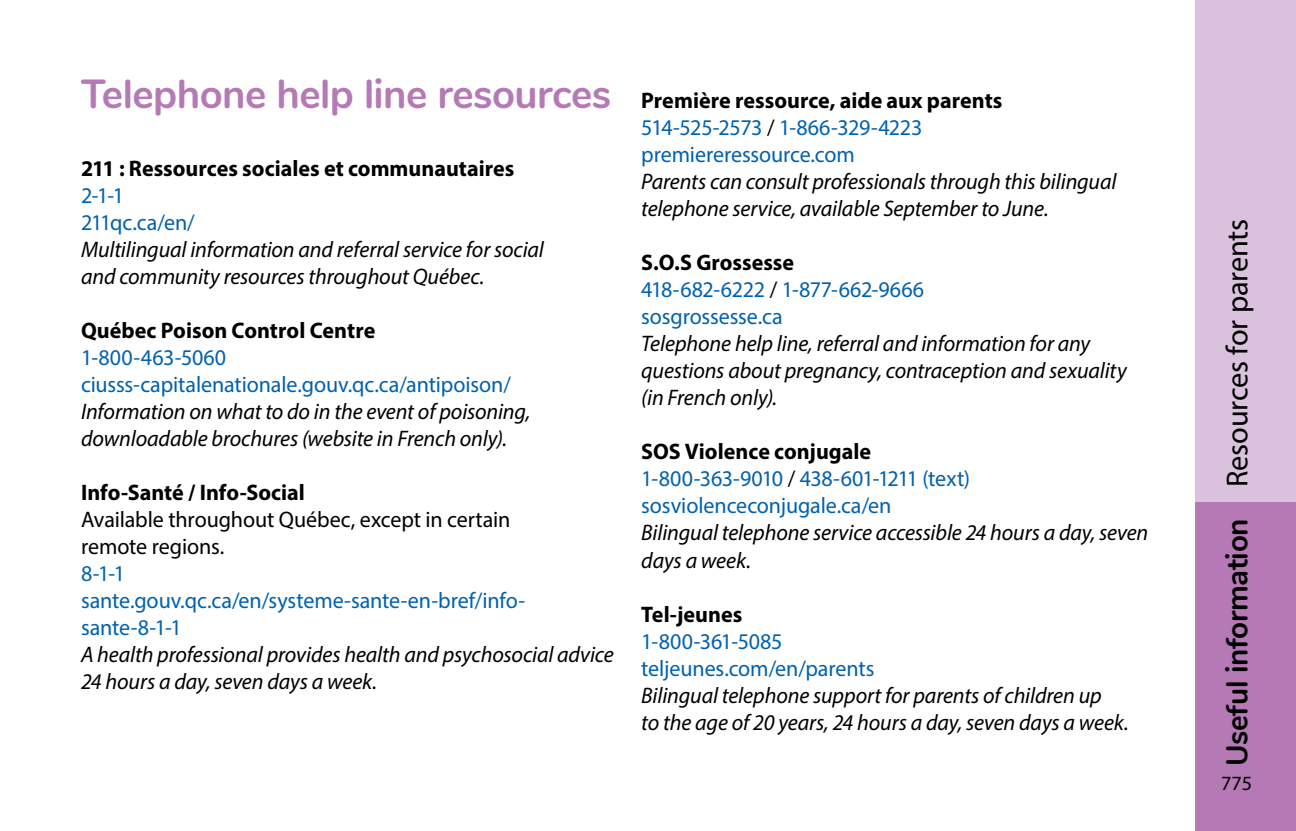
<style>
.page{position:relative;width:1296px;height:831px;background:#fff}
.page>*{position:absolute;margin:0;border:0;box-sizing:border-box;transform-origin:0 0}
._01-Titre_2020{font:700 40.5px "Nunito";letter-spacing:-.015em;color:#b57ab5}
.t1{font:30.38px "Myriad Pro";letter-spacing:-.01em;color:#000}
.t2{font:700 30.38px "Nunito";letter-spacing:-.015em;color:#000}
._04a-Texte{font:italic 22.5px/27px "Myriad Pro";letter-spacing:-.005em;color:#000}
.t3{font:20.25px "Myriad Pro";color:#000}
.s1{font-weight:700;font-style:normal}
.s2{font-style:normal;color:#0061af}
.s3{font-style:normal}
</style>
<div class="page">
<div style="left:1196px;top:0;width:100px;height:502px;background:#dac1dd"></div>
<div style="left:1196px;top:502px;width:100px;height:328px;background:#b57ab5"></div>
<p class="_01-Titre_2020" style="left:81px;top:64px;width:532px">Telephone help line resources</p>
<p class="_04a-Texte" style="left:81px;top:154px;width:465px"><span class="s1">211 : Ressources sociales et communautaires </span><span class="s2">2-1-1<br>211qc.ca/en/<br></span>Multilingual information and referral service for social and community resources throughout Québec.</p>
<p class="_04a-Texte" style="left:81px;top:316px;width:451px"><span class="s1">Québec Poison Control Centre<br></span><span class="s2">1-800-463-5060 ciusss-capitalenationale.gouv.qc.ca/antipoison/ </span>Information on what to do in the event of poisoning, downloadable brochures (website in French only).</p>
<p class="_04a-Texte" style="left:81px;top:478px;width:534px"><span class="s1">Info-Santé / Info-Social<br></span><span class="s3">Available throughout Québec, except in certain<br>remote regions.<br></span><span class="s2">8-1-1<br>sante.gouv.qc.ca/en/systeme-sante-en-bref/info&shy;sante-8-1-1<br></span>A health professional provides health and psychosocial advice<br>24 hours a day, seven days a week.</p>
<p class="_04a-Texte" style="left:641px;top:87px;width:477px"><span class="s1">Première ressource, aide aux parents </span><span class="s2">514-525-2573</span> <span class="s3">/</span> <span class="s2">1-866-329-4223 premiereressource.com<br></span>Parents can consult professionals through this bilingual telephone service, available September to June.</p>
<p class="_04a-Texte" style="left:641px;top:249px;width:487px"><span class="s1">S.O.S Grossesse<br></span><span class="s2">418-682-6222</span> <span class="s3">/</span> <span class="s2">1-877-662-9666<br>sosgrossesse.ca<br></span>Telephone help line, referral and information for any questions about pregnancy, contraception and sexuality (in French only).</p>
<p class="_04a-Texte" style="left:641px;top:438px;width:509px"><span class="s1">SOS Violence conjugale<br></span><span class="s2">1-800-363-9010</span> <span class="s3">/</span> <span class="s2">438-601-1211 (text) sosviolenceconjugale.ca/en<br></span>Bilingual telephone service accessible 24 hours a day, seven days a week.</p>
<p class="_04a-Texte" style="left:641px;top:600px;width:489px"><span class="s1">Tel-jeunes<br></span><span class="s2">1-800-361-5085<br>teljeunes.com/en/parents<br></span>Bilingual telephone support for parents of children up<br>to the age of 20 years, 24 hours a day, seven days a week.</p>
<h2 class="t1" style="left:1219px;top:486px;width:269px;rotate:-90deg">Resources for parents</h2>
<h2 class="t2" style="left:1215px;top:765px;width:249px;rotate:-90deg">Useful information</h2>
<p class="t3" style="left:1221px;top:770px;width:33px">775</p>
</div>
